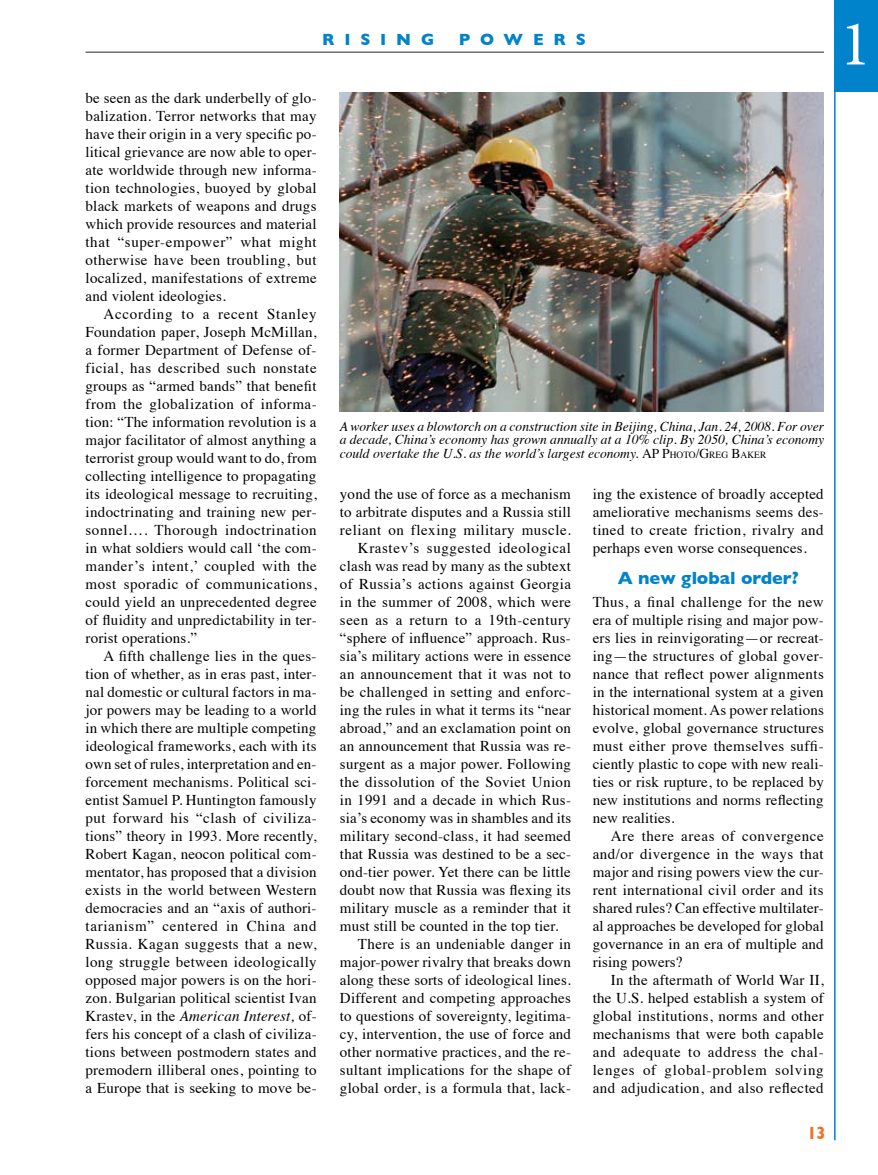
<style>
.page{position:relative;width:878px;height:1175px;background:#fff}
.page>*{position:absolute;margin:0;border:0;box-sizing:border-box;transform-origin:0 0}
.t1{font:64.5px "Minion Pro";color:#fff}
.t2{font:700 18px "Gill Sans";color:#0083ca}
.t3{font:700 18px "Gill Sans";color:#f37021;scale:.83 1}
.t4{font:700 16.5px "Gill Sans";letter-spacing:.595em;color:#0083ca}
.t5{font:15px/18px "Times";letter-spacing:.015em;color:#000;text-align:justify}
.t6{font:15px "Times";letter-spacing:.035em;color:#000}
.t7{font:15px "Times";letter-spacing:.04em;color:#000}
.t8{font:italic 13.5px/13.5px "Times";color:#000;text-align:justify}
.s1{font-style:italic}
.s2{font-style:normal}
.s3{font-style:normal;font-size:9.45px}
</style>
<div class="page">
<hr style="left:86px;top:51px;width:738px;height:2px;background:#6d6f71">
<div style="left:835px;top:0;width:43px;height:91px;background:#0083ca"></div>
<hr style="left:834px;top:0;width:1px;height:1140px;background:#0083ca">
<img style="left:339px;top:92px;width:484px;height:320px">
<p class="t4" style="left:322px;top:30px;width:110px">ris ing</p>
<p class="t4" style="left:458px;top:30px;width:126px">pow ers</p>
<h1 class="t1" style="left:839px;top:1px;width:32px">1</h1>
<p class="t5" style="left:86px;top:87px;width:233px">be seen as the dark underbelly of glo&shy;balization. Terror networks that may have their origin in a very specific po&shy;litical grievance are now able to oper&shy;ate worldwide through new informa&shy;tion technologies, buoyed by global black markets of weapons and drugs which provide resources and material that “super-empower” what might otherwise have been troubling, but localized, manifestations of extreme and violent ideologies.</p>
<p class="t5" style="left:86px;top:303px;width:233px;text-indent:18px">According to a recent Stanley Foundation paper, Joseph McMillan, a former Department of Defense of&shy;ficial, has described such nonstate groups as “armed bands” that benefit from the globalization of informa&shy;tion: “The information revolution is a major facilitator of almost anything a terrorist group would want to do, from collecting intelligence to propagating its ideological message to recruiting, indoctrinating and training new per&shy;sonnel…. Thorough indoctrination in what soldiers would call ‘the com&shy;mander’s intent,’ coupled with the most sporadic of communications, could yield an unprecedented degree of fluidity and unpredictability in ter&shy;rorist operations.”</p>
<p class="t5" style="left:86px;top:645px;width:233px;text-indent:18px">A fifth challenge lies in the ques&shy;tion of whether, as in eras past, inter&shy;nal domestic or cultural factors in ma&shy;jor powers may be leading to a world in which there are multiple competing ideological frameworks, each with its own set of rules, interpretation and en&shy;forcement mechanisms. Political sci&shy;entist Samuel P. Huntington famously put forward his “clash of civiliza&shy;tions” theory in 1993. More recently, Robert Kagan, neocon political com&shy;mentator, has proposed that a division exists in the world between Western democracies and an “axis of authori&shy;tarianism” centered in China and Russia. Kagan suggests that a new, long struggle between ideologically opposed major powers is on the hori&shy;zon. Bulgarian political scientist Ivan Krastev, in the <span class="s1">American Interest,</span> of&shy;fers his concept of a clash of civiliza&shy;tions between postmodern states and premodern illiberal ones, pointing to a Europe that is seeking to move be-</p>
<p class="t8" style="left:339px;top:419px;width:486px">A worker uses a blowtorch on a construction site in Beijing, China, Jan. 24, 2008. For over a decade, China’s economy has grown annually at a 10% clip. By 2050, China’s economy could overtake the U.S. as the world’s largest economy. <span class="s2">AP P</span><span class="s3">HOTO</span><span class="s2">/G</span><span class="s3">REG</span> <span class="s2">B</span><span class="s3">AKER</span></p>
<p class="t5" style="left:340px;top:483px;width:232px">yond the use of force as a mechanism</p>
<p class="t5" style="left:340px;top:501px;width:232px">to arbitrate disputes and a Russia still</p>
<p class="t6" style="left:340px;top:516px;width:232px">reliant on flexing military muscle.</p>
<p class="t7" style="left:358px;top:534px;width:214px">Krastev’s suggested ideological</p>
<p class="t5" style="left:340px;top:555px;width:232px">clash was read by many as the subtext</p>
<p class="t5" style="left:340px;top:573px;width:232px">of Russia’s actions against Georgia</p>
<p class="t5" style="left:340px;top:591px;width:233px">in the summer of 2008, which were</p>
<p class="t6" style="left:340px;top:606px;width:233px">seen as a return to a 19th-century</p>
<p class="t5" style="left:340px;top:627px;width:232px">“sphere of influence” approach. Rus-</p>
<p class="t5" style="left:340px;top:645px;width:232px">sia’s military actions were in essence</p>
<p class="t5" style="left:340px;top:663px;width:233px">an announcement that it was not to</p>
<p class="t5" style="left:340px;top:681px;width:232px">be challenged in setting and enforc-</p>
<p class="t5" style="left:340px;top:699px;width:232px">ing the rules in what it terms its “near</p>
<p class="t5" style="left:340px;top:717px;width:232px">abroad,” and an exclamation point on</p>
<p class="t5" style="left:340px;top:735px;width:233px">an announcement that Russia was re-</p>
<p class="t5" style="left:340px;top:753px;width:232px">surgent as a major power. Following</p>
<p class="t5" style="left:340px;top:771px;width:232px">the dissolution of the Soviet Union</p>
<p class="t5" style="left:340px;top:789px;width:232px">in 1991 and a decade in which Rus-</p>
<p class="t5" style="left:340px;top:807px;width:233px">sia’s economy was in shambles and its</p>
<p class="t5" style="left:340px;top:825px;width:232px">military second-class, it had seemed</p>
<p class="t5" style="left:340px;top:843px;width:232px">that Russia was destined to be a sec-</p>
<p class="t5" style="left:340px;top:861px;width:232px">ond-tier power. Yet there can be little</p>
<p class="t5" style="left:340px;top:879px;width:232px">doubt now that Russia was flexing its</p>
<p class="t5" style="left:340px;top:897px;width:232px">military muscle as a reminder that it</p>
<p class="t5" style="left:340px;top:915px;width:220px">must still be counted in the top tier.</p>
<p class="t5" style="left:358px;top:933px;width:215px">There is an undeniable danger in</p>
<p class="t5" style="left:340px;top:951px;width:232px">major-power rivalry that breaks down</p>
<p class="t5" style="left:340px;top:969px;width:232px">along these sorts of ideological lines.</p>
<p class="t5" style="left:340px;top:987px;width:232px">Different and competing approaches</p>
<p class="t5" style="left:340px;top:1005px;width:233px">to questions of sovereignty, legitima-</p>
<p class="t5" style="left:340px;top:1023px;width:233px">cy, intervention, the use of force and</p>
<p class="t5" style="left:340px;top:1041px;width:233px">other normative practices, and the re-</p>
<p class="t5" style="left:340px;top:1059px;width:233px">sultant implications for the shape of</p>
<p class="t5" style="left:340px;top:1077px;width:232px">global order, is a formula that, lack-</p>
<p class="t5" style="left:592px;top:483px;width:232px">ing the existence of broadly accepted ameliorative mechanisms seems des&shy;tined to create friction, rivalry and perhaps even worse consequences.</p>
<p class="t2" style="left:617px;top:568px;width:182px">A new global order?</p>
<p class="t5" style="left:592px;top:591px;width:233px">Thus, a final challenge for the new era of multiple rising and major pow&shy;ers lies in reinvigorating—or recreat&shy;ing—the structures of global gover&shy;nance that reflect power alignments in the international system at a given historical moment. As power relations evolve, global governance structures must either prove themselves suffi&shy;ciently plastic to cope with new reali&shy;ties or risk rupture, to be replaced by new institutions and norms reflecting new realities.</p>
<p class="t5" style="left:592px;top:825px;width:233px;text-indent:18px">Are there areas of convergence and/or divergence in the ways that major and rising powers view the cur&shy;rent international civil order and its shared rules? Can effective multilater&shy;al approaches be developed for global governance in an era of multiple and rising powers?</p>
<p class="t5" style="left:592px;top:969px;width:233px;text-indent:18px">In the aftermath of World War II, the U.S. helped establish a system of global institutions, norms and other mechanisms that were both capable and adequate to address the chal&shy;lenges of global-problem solving and adjudication, and also reflected</p>
<p class="t3" style="left:807px;top:1122px;width:23px">13</p>
</div>
